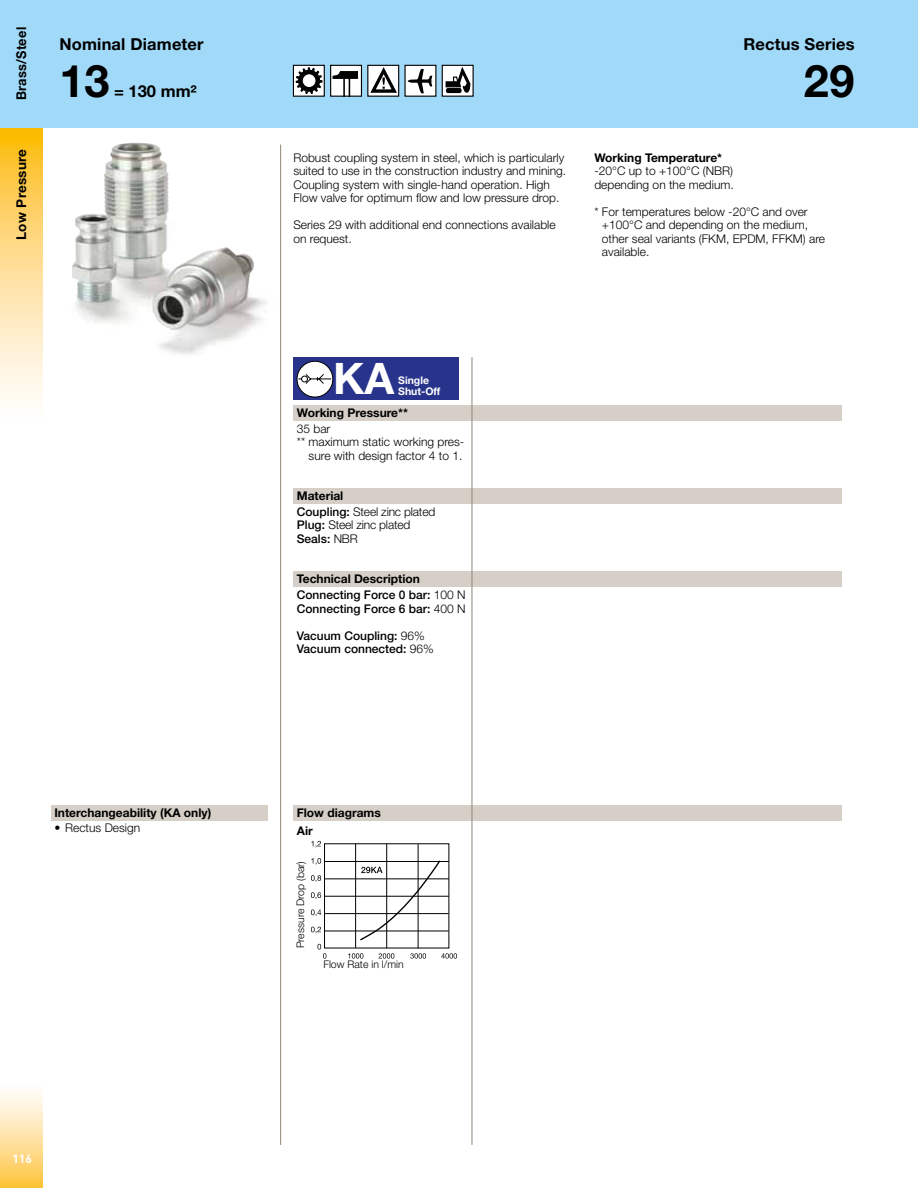
<style>
.page{position:relative;width:918px;height:1188px;background:#fff}
.page>*{position:absolute;margin:0;border:0;box-sizing:border-box;transform-origin:0 0}
.t1{font:700 45px "Helvetica Neue LT Std";color:#000}
.t2{font:700 43.5px "Helvetica Neue LT Std";color:#fff}
.t3{font:700 16.5px "Helvetica Neue LT Std";letter-spacing:.01em;color:#000}
.t4{font:700 13.5px "Helvetica Neue LT Std";letter-spacing:.02em;color:#000}
.t5{font:700 13.5px "Helvetica Neue LT Std";letter-spacing:.02em;color:#000;scale:.95 1}
.t6{font:300 12px/13.5px "Helvetica Neue LT Std";color:#000}
.t7{font:700 12px/15.6px "Helvetica Neue LT Std";color:#000}
.t8{font:500 12px/13.5px "Helvetica Neue LT Std";color:#000}
.t9{font:700 12px "DINOT";color:#fff}
.t10{font:300 10.5px "Helvetica Neue LT Std";color:#000}
.t11{font:700 10.5px/10.5px "Helvetica Neue LT Std";color:#fff}
.s1{font-weight:700}
.s2{font-weight:500}
.s3{font-weight:300}
</style>
<div class="page">
<svg style="left:0;top:128px;width:43px;height:273px;background:#fedc8d"></svg>
<div style="left:0;top:0;width:918px;height:128px;background:#a1daf8"></div>
<div style="left:0;top:1082px;width:43px;height:106px;background:linear-gradient(to bottom,#fff,#fec542)"></div>
<div style="left:293px;top:571px;width:549px;height:16px;background:#d5cfc7"></div>
<div style="left:293px;top:488px;width:549px;height:15px;background:#d5cfc7"></div>
<div style="left:293px;top:805px;width:549px;height:16px;background:#d5cfc7"></div>
<div style="left:293px;top:405px;width:549px;height:16px;background:#d5cfc7"></div>
<hr style="left:280px;top:145px;width:1px;height:1000px;background:#8e8677">
<hr style="left:472px;top:357px;width:1px;height:788px;background:#8e8677">
<div style="left:51px;top:805px;width:217px;height:16px;background:#d5cfc7"></div>
<div style="left:293px;top:358px;width:166px;height:42px;background:#28348b"></div>
<div style="left:297px;top:361px;width:36px;height:36px;background:#fff;border-radius:50%"></div>
<div style="left:297px;top:361px;width:36px;height:36px;border:1px solid #000;border-radius:50%"></div>
<svg style="left:298px;top:374px;width:34px;height:11px"></svg>
<hr style="left:324px;top:913px;width:125px;height:1px;background:#000">
<hr style="left:324px;top:931px;width:125px;height:1px;background:#000">
<hr style="left:325px;top:861px;width:124px;height:1px;background:#000">
<hr style="left:325px;top:879px;width:124px;height:1px;background:#000">
<hr style="left:325px;top:896px;width:124px;height:1px;background:#000">
<hr style="left:418px;top:844px;width:1px;height:104px;background:#000">
<hr style="left:386px;top:844px;width:1px;height:104px;background:#000">
<hr style="left:355px;top:844px;width:1px;height:104px;background:#000">
<svg style="left:348px;top:953px;width:15px;height:6px"></svg>
<svg style="left:379px;top:953px;width:15px;height:6px"></svg>
<svg style="left:410px;top:953px;width:16px;height:6px"></svg>
<svg style="left:441px;top:953px;width:16px;height:6px"></svg>
<svg style="left:311px;top:841px;width:10px;height:7px"></svg>
<svg style="left:311px;top:858px;width:10px;height:7px"></svg>
<svg style="left:311px;top:875px;width:10px;height:7px"></svg>
<svg style="left:311px;top:892px;width:10px;height:7px"></svg>
<svg style="left:311px;top:910px;width:10px;height:6px"></svg>
<svg style="left:311px;top:927px;width:10px;height:6px"></svg>
<svg style="left:317px;top:944px;width:9px;height:15px"></svg>
<svg style="left:359px;top:859px;width:82px;height:83px"></svg>
<div style="left:442px;top:65px;width:31px;height:31px;background:#fff"></div>
<div style="left:442px;top:65px;width:32px;height:32px;border:1px solid #000"></div>
<div style="left:445px;top:87px;width:17px;height:7px;border:1px solid #fff;border-radius:3px"></div>
<svg style="left:446px;top:67px;width:24px;height:27px"></svg>
<div style="left:293px;top:65px;width:31px;height:31px;background:#fff"></div>
<div style="left:293px;top:65px;width:32px;height:32px;border:1px solid #000"></div>
<svg style="left:296px;top:68px;width:26px;height:26px"></svg>
<div style="left:303px;top:75px;width:12px;height:12px;background:#fff;border-radius:50%"></div>
<div style="left:303px;top:75px;width:12px;height:12px;border:1px solid #fff;border-radius:50%"></div>
<div style="left:331px;top:65px;width:30px;height:31px;background:#fff"></div>
<svg style="left:333px;top:71px;width:25px;height:24px"></svg>
<div style="left:330px;top:65px;width:32px;height:32px;border:1px solid #000"></div>
<svg style="left:369px;top:67px;width:28px;height:28px"></svg>
<div style="left:367px;top:65px;width:32px;height:32px;border:1px solid #000"></div>
<svg style="left:371px;top:68px;width:25px;height:24px"></svg>
<div style="left:405px;top:65px;width:31px;height:31px;background:#fff"></div>
<svg style="left:408px;top:69px;width:25px;height:24px"></svg>
<img style="left:72px;top:147px;width:194px;height:207px">
<p class="t5" style="left:13px;top:100px;width:79px;rotate:-90deg">Brass/Steel</p>
<p class="t4" style="left:13px;top:240px;width:92px;rotate:-90deg">Low Pressure</p>
<h3 class="t3" style="left:60px;top:34px;width:146px">Nominal Diameter</h3>
<h1 class="t1" style="left:60px;top:53px;width:52px">13</h1>
<h3 class="t3" style="left:114px;top:81px;width:84px">= 130 mm²</h3>
<p class="t7" style="left:54px;top:804px;width:158px">Interchangeability (KA only)</p>
<p class="t6" style="left:54px;top:821px;width:87px">• Rectus Design</p>
<p class="t9" style="left:12px;top:1151px;width:21px">116</p>
<p class="t6" style="left:293px;top:150px;width:274px">Robust coupling system in steel, which is particularly suited to use in the construction industry and mining.<br>Coupling system with single-hand operation. High Flow valve for optimum flow and low pressure drop.</p>
<p class="t6" style="left:293px;top:218px;width:264px">Series 29 with additional end connections available on request.</p>
<h3 class="t3" style="left:744px;top:34px;width:113px">Rectus Series</h3>
<h1 class="t1" style="left:804px;top:53px;width:52px">29</h1>
<p class="t7" style="left:594px;top:149px;width:129px">Working Temperature*</p>
<p class="t6" style="left:594px;top:164px;width:141px">-20°C up to +100°C (NBR) depending on the medium.</p>
<p class="t6" style="left:602px;top:204px;width:225px;text-indent:-8px">* For temperatures below -20°C and over +100°C and depending on the medium, other seal variants (FKM, EPDM, FFKM) are available.</p>
<h2 class="t2" style="left:333px;top:352px;width:63px">KA</h2>
<p class="t11" style="left:398px;top:375px;width:44px">Single<br>Shut-Off</p>
<p class="t7" style="left:297px;top:405px;width:113px">Working Pressure**</p>
<p class="t6" style="left:297px;top:422px;width:35px">35 bar</p>
<p class="t6" style="left:297px;top:435px;width:169px">** maximum static working pres-</p>
<p class="t6" style="left:309px;top:449px;width:155px">sure with design factor 4 to 1.</p>
<p class="t6" style="left:297px;top:488px;width:140px;line-height:15.6px"><span class="s1">Material<br></span><span class="s2">Coupling:</span> Steel zinc plated</p>
<p class="t6" style="left:297px;top:518px;width:115px"><span class="s2">Plug:</span> Steel zinc plated<br><span class="s2">Seals:</span> NBR</p>
<p class="t7" style="left:297px;top:571px;width:170px">Technical Description<br><span class="s2">Connecting Force 0 bar:</span> <span class="s3">100 N</span></p>
<p class="t8" style="left:297px;top:601px;width:170px">Connecting Force 6 bar: <span class="s3">400 N</span></p>
<p class="t8" style="left:297px;top:628px;width:139px">Vacuum Coupling: <span class="s3">96%<br></span>Vacuum connected: <span class="s3">96%</span></p>
<p class="t7" style="left:297px;top:804px;width:86px">Flow diagrams</p>
<p class="t7" style="left:297px;top:823px;width:17px">Air</p>
<p class="t10" style="left:294px;top:948px;width:89px;rotate:-90deg">Pressure Drop (bar)</p>
<p class="t10" style="left:323px;top:958px;width:82px">Flow Rate in l/min</p>
</div>
